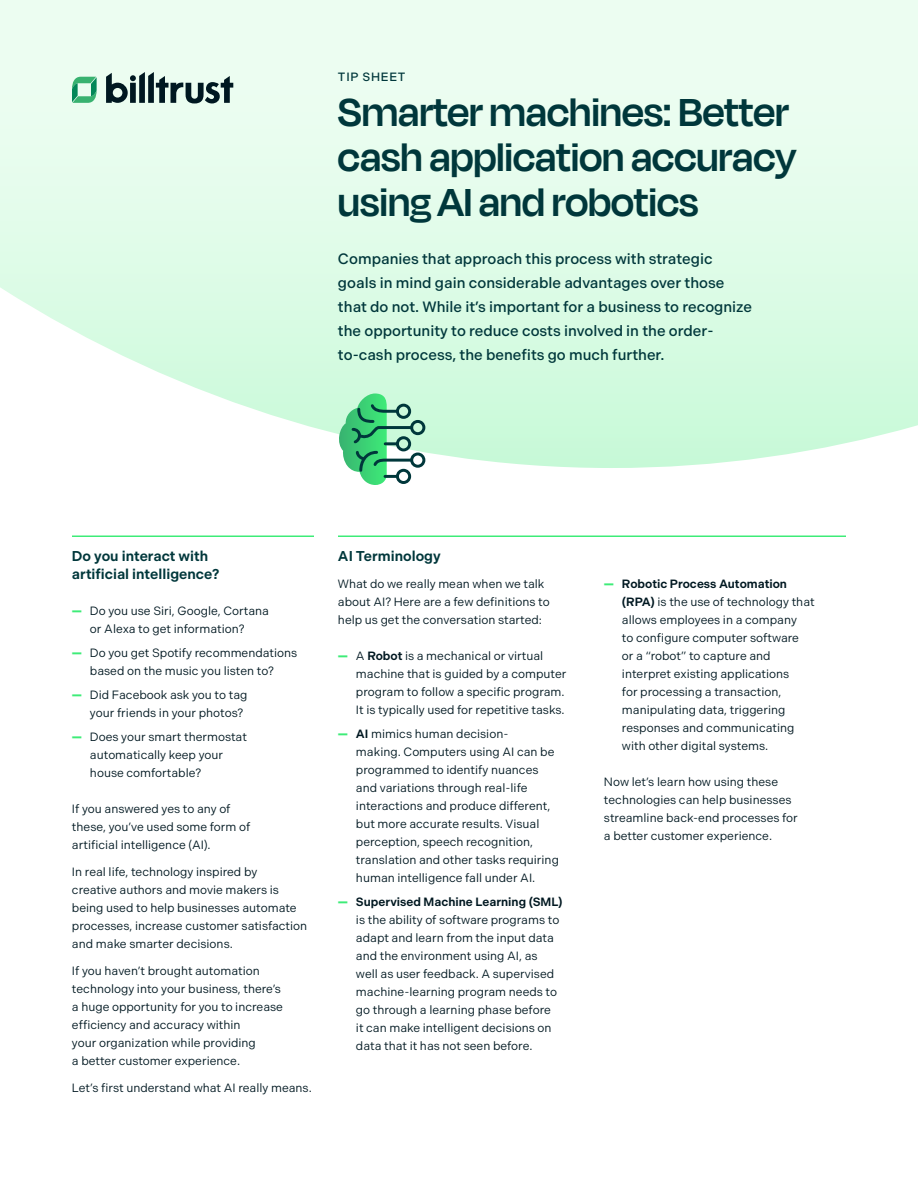
<style>
.page{position:relative;width:918px;height:1188px;background:#fff}
.page>*{position:absolute;margin:0;border:0;box-sizing:border-box;transform-origin:0 0}
.t1{font:600 45px/45px "Degular Display";color:#00373b}
.Intro_Copy{font:500 15px/24px "Indivisible";color:#00373b}
.t2{font:600 14.25px/18px "Indivisible";color:#00373b}
.Body_Copy{font:12px/18px "Indivisible";color:#001821}
.Eyebrow{font:500 12px "Indivisible";letter-spacing:.06em;color:#00373b}
.s1{font-weight:900;color:#3eec78}
.s2{font-weight:600}
</style>
<div class="page">
<svg style="left:0;top:0;width:918px;height:468px;background:#e3fceb"></svg>
<svg style="left:338px;top:393px;width:77px;height:92px"></svg>
<div style="left:410px;top:420px;width:15px;height:15px;border:3px solid #00373b;border-radius:50%"></div>
<div style="left:396px;top:404px;width:15px;height:15px;border:3px solid #00373b;border-radius:50%"></div>
<div style="left:396px;top:436px;width:15px;height:15px;border:3px solid #00373b;border-radius:50%"></div>
<div style="left:396px;top:469px;width:15px;height:15px;border:3px solid #00373b;border-radius:50%"></div>
<div style="left:410px;top:453px;width:15px;height:15px;border:3px solid #00373b;border-radius:50%"></div>
<hr style="left:72px;top:536px;width:242px;height:1px;background:#3eec78">
<hr style="left:338px;top:536px;width:508px;height:1px;background:#3eec78">
<svg style="left:72px;top:77px;width:25px;height:26px"></svg>
<svg style="left:106px;top:72px;width:127px;height:31px;background:#819693"></svg>
<p class="Eyebrow" style="left:338px;top:70px;width:69px">TIP SHEET</p>
<h1 class="t1" style="left:338px;top:88px;width:460px">Smarter machines: Better cash application accuracy using AI and robotics</h1>
<p class="Intro_Copy" style="left:338px;top:247px;width:416px">Companies that approach this process with strategic goals in mind gain considerable advantages over those that do not. While it’s important for a business to recognize the opportunity to reduce costs involved in the order&shy;to-cash process, the benefits go much further.</p>
<h2 class="t2" style="left:72px;top:547px;width:149px">Do you interact with artificial intelligence?</h2>
<p class="Body_Copy" style="left:72px;top:602px;width:199px;text-align:center"><span class="s1">—</span> Do you use Siri, Google, Cortana or Alexa to get information?</p>
<p class="Body_Copy" style="left:72px;top:644px;width:227px;text-align:center"><span class="s1">—</span> Do you get Spotify recommendations based on the music you listen to?</p>
<p class="Body_Copy" style="left:90px;top:686px;width:159px;text-indent:-18px"><span class="s1">—</span> Did Facebook ask you to tag your friends in your photos?</p>
<p class="Body_Copy" style="left:90px;top:728px;width:158px;text-indent:-18px"><span class="s1">—</span> Does your smart thermostat automatically keep your house comfortable?</p>
<p class="Body_Copy" style="left:72px;top:800px;width:180px">If you answered yes to any of these, you’ve used some form of artificial intelligence (AI).</p>
<p class="Body_Copy" style="left:72px;top:863px;width:237px">In real life, technology inspired by<br>creative authors and movie makers is being used to help businesses automate processes, increase customer satisfaction and make smarter decisions.</p>
<p class="Body_Copy" style="left:72px;top:962px;width:212px">If you haven’t brought automation technology into your business, there’s a huge opportunity for you to increase efficiency and accuracy within<br>your organization while providing<br>a better customer experience.</p>
<p class="Body_Copy" style="left:72px;top:1079px;width:241px">Let’s first understand what AI really means.</p>
<h2 class="t2" style="left:338px;top:547px;width:104px">AI Terminology</h2>
<p class="Body_Copy" style="left:338px;top:575px;width:213px">What do we really mean when we talk about AI? Here are a few definitions to help us get the conversation started:</p>
<p class="Body_Copy" style="left:356px;top:647px;width:212px;text-indent:-18px"><span class="s1">—</span> A <span class="s2">Robot</span> is a mechanical or virtual machine that is guided by a computer program to follow a specific program.<br>It is typically used for repetitive tasks.</p>
<p class="Body_Copy" style="left:356px;top:725px;width:204px;text-indent:-18px"><span class="s1">—</span> <span class="s2">AI</span> mimics human decision-<br>making. Computers using AI can be programmed to identify nuances and variations through real-life interactions and produce different, but more accurate results. Visual perception, speech recognition, translation and other tasks requiring human intelligence fall under AI.</p>
<p class="Body_Copy" style="left:356px;top:893px;width:208px;text-indent:-18px"><span class="s1">—</span> <span class="s2">Supervised Machine Learning (SML) </span>is the ability of software programs to adapt and learn from the input data and the environment using AI, as<br>well as user feedback. A supervised machine-learning program needs to go through a learning phase before<br>it can make intelligent decisions on data that it has not seen before.</p>
<p class="Body_Copy" style="left:622px;top:575px;width:194px;text-indent:-18px"><span class="s1">—</span> <span class="s2">Robotic Process Automation (RPA)</span> is the use of technology that allows employees in a company<br>to configure computer software<br>or a “robot” to capture and interpret existing applications<br>for processing a transaction, manipulating data, triggering responses and communicating with other digital systems.</p>
<p class="Body_Copy" style="left:604px;top:773px;width:195px">Now let’s learn how using these technologies can help businesses streamline back-end processes for a better customer experience.</p>
</div>
